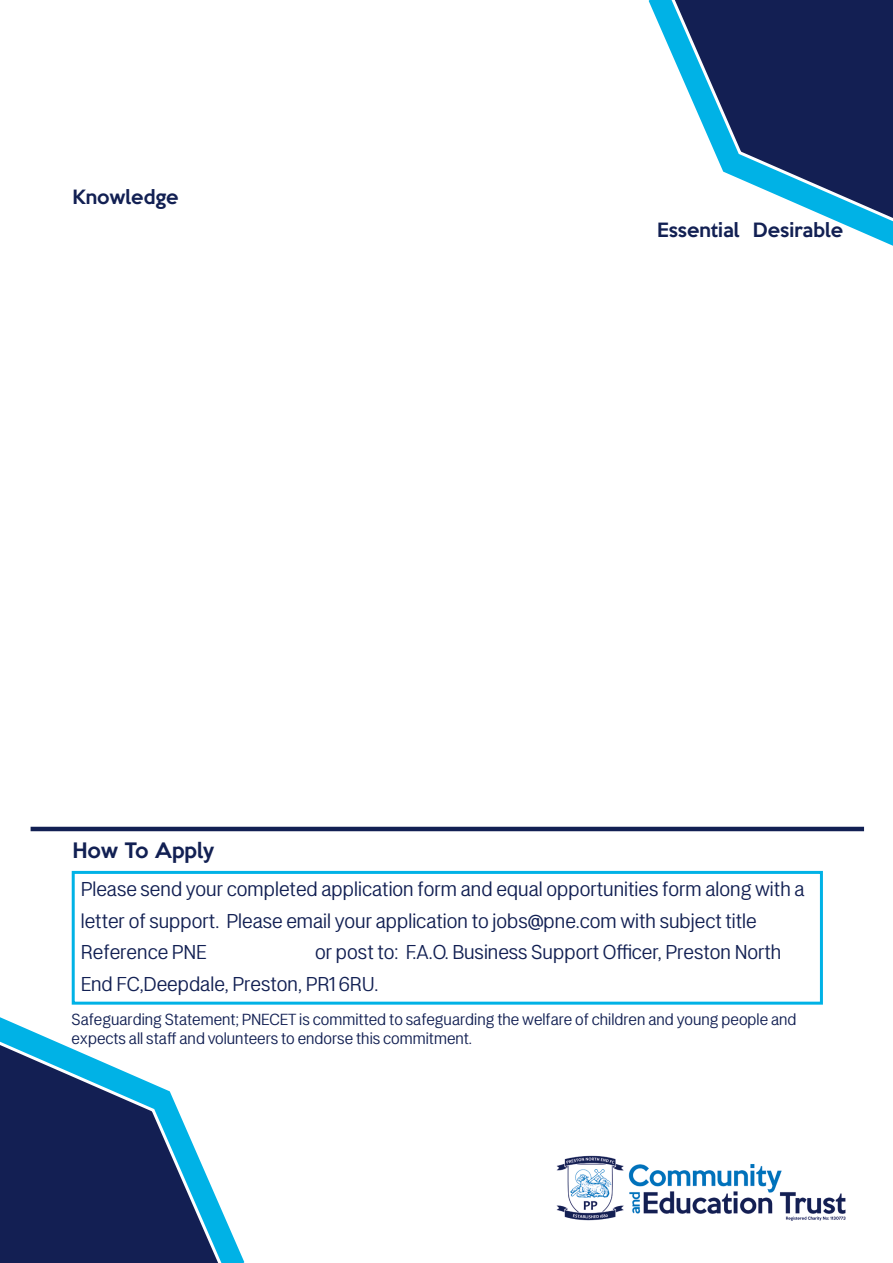
<style>
.page{position:relative;width:893px;height:1263px;background:#fff}
.page>*{position:absolute;margin:0;border:0;box-sizing:border-box;transform-origin:0 0}
.t1{font:22.5px/31.5px "LT Amber";color:#122053}
.t2{font:500 19.5px "Keep Calm";color:#122053}
.t3{font:18px/19.5px "LT Amber";color:#122053}
.t4{font:500 18px "Keep Calm";color:#122053}
</style>
<div class="page">
<svg style="left:0;top:1017px;width:244px;height:246px"></svg>
<svg style="left:0;top:1032px;width:231px;height:231px"></svg>
<svg style="left:649px;top:0;width:244px;height:246px"></svg>
<svg style="left:662px;top:0;width:231px;height:231px"></svg>
<img style="left:556px;top:1155px;width:290px;height:66px">
<div style="left:72px;top:871px;width:751px;height:134px;background:#fff;border:3px solid #00b2e6"></div>
<hr style="left:31px;top:827px;width:833px;height:4px;background:#122053">
<p class="t4" style="left:72px;top:181px;width:108px">Knowledge</p>
<p class="t4" style="left:657px;top:214px;width:187px">Essential Desirable</p>
<p class="t2" style="left:72px;top:833px;width:143px">How To Apply</p>
<p class="t1" style="left:81px;top:874px;width:725px">Please send your completed application form and equal opportunities form along with a letter of support. Please email your application to jobs@pne.com with subject title<br>Reference PNE</p>
<p class="t1" style="left:81px;top:937px;width:702px;text-indent:234px">or post to: F.A.O. Business Support Officer, Preston North<br>End FC,Deepdale, Preston, PR1 6RU.</p>
<p class="t3" style="left:72px;top:1010px;width:726px">Safeguarding Statement; PNECET is committed to safeguarding the welfare of children and young people and expects all staff and volunteers to endorse this commitment.</p>
</div>
